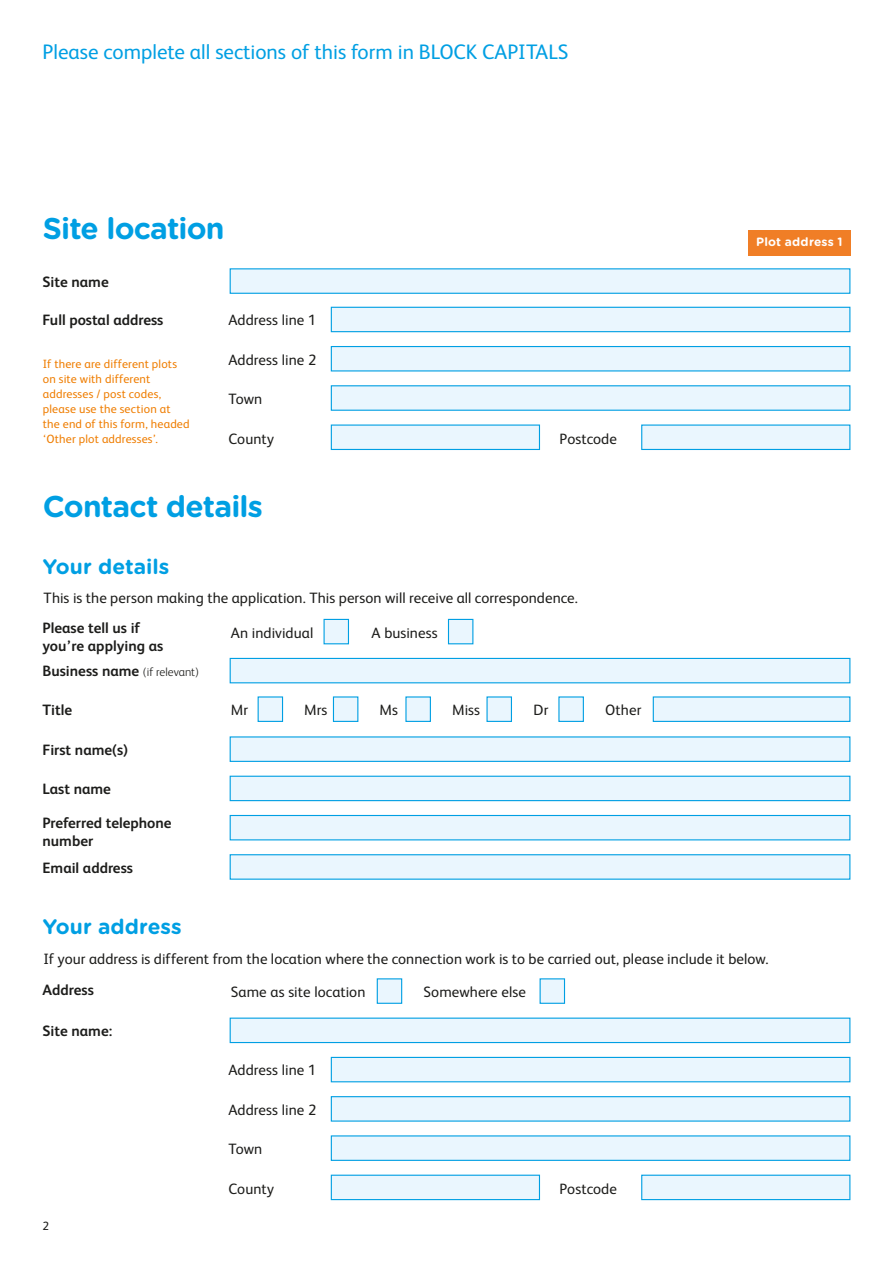
<style>
.page{position:relative;width:893px;height:1263px;background:#fff}
.page>*{position:absolute;margin:0;border:0;box-sizing:border-box;transform-origin:0 0}
.t1{font:700 30px "Gotham Rounded";letter-spacing:-.03em;color:#009fe3}
.t2{font:21px "FS Albert";color:#009fe3}
.t3{font:700 21px "Gotham Rounded";color:#009fe3}
.t4{font:15px "FS Albert";letter-spacing:.005em;color:#1d1d1b}
.t5{font:700 15px/18px "FS Albert";color:#1d1d1b}
.t6{font:12px/15px "FS Albert";letter-spacing:.015em;color:#ef7d00}
.t7{font:700 12px "Gotham Rounded";letter-spacing:.015em;color:#fff}
.t8{font:12px "FS Albert";color:#1d1d1b}
.s1{font-weight:300;font-size:12px}
</style>
<div class="page">
<div style="left:230px;top:658px;width:620px;height:25px;background:#eaf6fe;border:1px solid #009fe3"></div>
<div style="left:230px;top:736px;width:620px;height:26px;background:#eaf6fe;border:1px solid #009fe3"></div>
<div style="left:653px;top:696px;width:197px;height:26px;background:#eaf6fe;border:1px solid #009fe3"></div>
<div style="left:230px;top:776px;width:620px;height:25px;background:#eaf6fe;border:1px solid #009fe3"></div>
<div style="left:230px;top:854px;width:620px;height:26px;background:#eaf6fe;border:1px solid #009fe3"></div>
<div style="left:230px;top:815px;width:620px;height:25px;background:#eaf6fe;border:1px solid #009fe3"></div>
<div style="left:323px;top:619px;width:26px;height:25px;background:#eaf6fe;border:1px solid #009fe3"></div>
<div style="left:448px;top:619px;width:25px;height:25px;background:#eaf6fe;border:1px solid #009fe3"></div>
<div style="left:258px;top:696px;width:25px;height:26px;background:#eaf6fe;border:1px solid #009fe3"></div>
<div style="left:333px;top:696px;width:25px;height:26px;background:#eaf6fe;border:1px solid #009fe3"></div>
<div style="left:405px;top:696px;width:26px;height:26px;background:#eaf6fe;border:1px solid #009fe3"></div>
<div style="left:486px;top:696px;width:26px;height:26px;background:#eaf6fe;border:1px solid #009fe3"></div>
<div style="left:558px;top:696px;width:26px;height:26px;background:#eaf6fe;border:1px solid #009fe3"></div>
<div style="left:230px;top:1017px;width:620px;height:26px;background:#eaf6fe;border:1px solid #009fe3"></div>
<div style="left:377px;top:978px;width:25px;height:26px;background:#eaf6fe;border:1px solid #009fe3"></div>
<div style="left:540px;top:978px;width:25px;height:26px;background:#eaf6fe;border:1px solid #009fe3"></div>
<div style="left:331px;top:1057px;width:519px;height:25px;background:#eaf6fe;border:1px solid #009fe3"></div>
<div style="left:331px;top:1096px;width:519px;height:25px;background:#eaf6fe;border:1px solid #009fe3"></div>
<div style="left:331px;top:1135px;width:519px;height:26px;background:#eaf6fe;border:1px solid #009fe3"></div>
<div style="left:331px;top:1174px;width:209px;height:26px;background:#eaf6fe;border:1px solid #009fe3"></div>
<div style="left:641px;top:1174px;width:209px;height:26px;background:#eaf6fe;border:1px solid #009fe3"></div>
<div style="left:331px;top:307px;width:519px;height:25px;background:#eaf6fe;border:1px solid #009fe3"></div>
<div style="left:331px;top:346px;width:519px;height:25px;background:#eaf6fe;border:1px solid #009fe3"></div>
<div style="left:331px;top:385px;width:519px;height:26px;background:#eaf6fe;border:1px solid #009fe3"></div>
<div style="left:331px;top:424px;width:209px;height:26px;background:#eaf6fe;border:1px solid #009fe3"></div>
<div style="left:641px;top:424px;width:209px;height:26px;background:#eaf6fe;border:1px solid #009fe3"></div>
<div style="left:230px;top:268px;width:620px;height:26px;background:#eaf6fe;border:1px solid #009fe3"></div>
<div style="left:748px;top:230px;width:102px;height:26px;background:#f07e26"></div>
<h2 class="t2" style="left:43px;top:38px;width:527px">Please complete all sections of this form in BLOCK CAPITALS</h2>
<h1 class="t1" style="left:43px;top:207px;width:183px">Site location</h1>
<p class="t5" style="left:43px;top:272px;width:68px">Site name</p>
<p class="t5" style="left:43px;top:310px;width:122px">Full postal address</p>
<p class="t6" style="left:43px;top:356px;width:148px">If there are different plots on site with different addresses / post codes, please use the section at the end of this form, headed ‘Other plot addresses’.</p>
<p class="t4" style="left:228px;top:310px;width:89px">Address line 1</p>
<p class="t4" style="left:228px;top:349px;width:89px">Address line 2</p>
<p class="t4" style="left:228px;top:389px;width:35px">Town</p>
<p class="t4" style="left:228px;top:429px;width:47px">County</p>
<p class="t4" style="left:560px;top:429px;width:59px">Postcode</p>
<h1 class="t1" style="left:43px;top:484px;width:222px">Contact details</h1>
<h2 class="t3" style="left:43px;top:551px;width:128px">Your details</h2>
<p class="t4" style="left:44px;top:588px;width:536px">This is the person making the application. This person will receive all correspondence.</p>
<p class="t5" style="left:43px;top:618px;width:122px">Please tell us if you’re applying as</p>
<p class="t5" style="left:43px;top:662px;width:158px">Business name <span class="s1">(if relevant)</span></p>
<p class="t5" style="left:43px;top:700px;width:31px">Title</p>
<p class="t5" style="left:43px;top:740px;width:87px">First name(s)</p>
<p class="t5" style="left:43px;top:779px;width:70px">Last name</p>
<p class="t5" style="left:43px;top:814px;width:131px">Preferred telephone number</p>
<p class="t5" style="left:43px;top:858px;width:92px">Email address</p>
<h2 class="t3" style="left:43px;top:911px;width:141px">Your address</h2>
<p class="t4" style="left:231px;top:622px;width:84px">An individual</p>
<p class="t4" style="left:371px;top:622px;width:68px">A business</p>
<p class="t4" style="left:231px;top:700px;width:19px">Mr</p>
<p class="t4" style="left:304px;top:700px;width:25px">Mrs</p>
<p class="t4" style="left:379px;top:700px;width:20px">Ms</p>
<p class="t4" style="left:452px;top:700px;width:29px">Miss</p>
<p class="t4" style="left:534px;top:700px;width:16px">Dr</p>
<p class="t4" style="left:605px;top:700px;width:38px">Other</p>
<p class="t7" style="left:756px;top:233px;width:88px">Plot address 1</p>
<p class="t4" style="left:44px;top:949px;width:726px">If your address is different from the location where the connection work is to be carried out, please include it below.</p>
<p class="t5" style="left:43px;top:980px;width:53px">Address</p>
<p class="t4" style="left:231px;top:982px;width:136px">Same as site location</p>
<p class="t4" style="left:423px;top:982px;width:104px">Somewhere else</p>
<p class="t5" style="left:43px;top:1021px;width:71px">Site name:</p>
<p class="t8" style="left:43px;top:1217px;width:8px">2</p>
<p class="t4" style="left:228px;top:1060px;width:89px">Address line 1</p>
<p class="t4" style="left:228px;top:1099px;width:89px">Address line 2</p>
<p class="t4" style="left:228px;top:1139px;width:35px">Town</p>
<p class="t4" style="left:228px;top:1179px;width:47px">County</p>
<p class="t4" style="left:560px;top:1179px;width:59px">Postcode</p>
</div>
